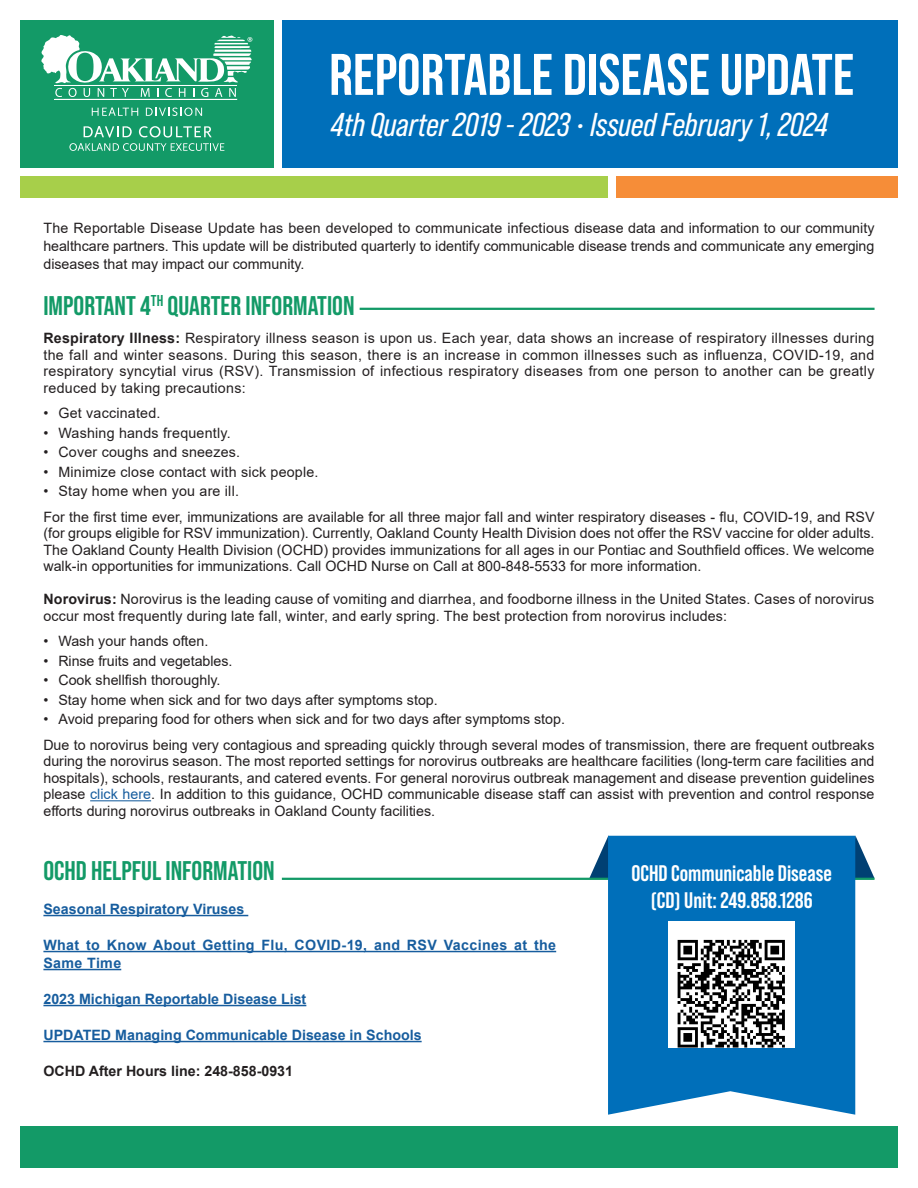
<style>
.page{position:relative;width:918px;height:1188px;background:#fff}
.page>*{position:absolute;margin:0;border:0;box-sizing:border-box;transform-origin:0 0}
.t1{font:58.5px "Bebas Neue";letter-spacing:.005em;color:#fff}
.t2{font:italic 33px "Bebas Neue Pro";color:#fff}
.t3{font:700 27px "Bebas Neue Pro";color:#139a67}
.t4{font:700 22.5px "Bebas Neue Pro";color:#fff}
.t5{font:14.25px/16.5px "Arial";letter-spacing:.01em;color:#231f20;text-align:justify}
.t6{font:700 14.25px "Arial";color:#175d9e}
.t7{font:700 14.25px/18px "Arial";letter-spacing:.025em;color:#175d9e}
.t8{font:700 14.25px "Arial";color:#231f20}
.s1{font-weight:700}
.s2{color:#175d9e}
</style>
<div class="page">
<svg style="left:851px;top:835px;width:24px;height:43px"></svg>
<svg style="left:589px;top:835px;width:24px;height:43px"></svg>
<div style="left:20px;top:1126px;width:878px;height:42px;background:#139a67"></div>
<div style="left:282px;top:20px;width:616px;height:148px;background:#006fba"></div>
<div style="left:20px;top:20px;width:254px;height:148px;background:#139a67"></div>
<div style="left:616px;top:176px;width:281px;height:22px;background:#f68d38"></div>
<div style="left:21px;top:176px;width:587px;height:22px;background:#a7cf4a"></div>
<hr style="left:55px;top:99px;width:182px;height:1px;background:#fff">
<svg style="left:41px;top:35px;width:211px;height:62px"></svg>
<svg style="left:92px;top:107px;width:46px;height:9px"></svg>
<svg style="left:146px;top:108px;width:56px;height:8px"></svg>
<svg style="left:69px;top:126px;width:155px;height:25px"></svg>
<hr style="left:360px;top:308px;width:515px;height:2px;background:#139a67">
<hr style="left:282px;top:878px;width:593px;height:2px;background:#139a67">
<hr style="left:90px;top:800px;width:61px;height:1px;background:#175d9e">
<hr style="left:43px;top:915px;width:205px;height:1px;background:#175d9e">
<hr style="left:43px;top:951px;width:513px;height:1px;background:#175d9e">
<hr style="left:43px;top:969px;width:78px;height:1px;background:#175d9e">
<hr style="left:43px;top:1005px;width:263px;height:1px;background:#175d9e">
<hr style="left:43px;top:1041px;width:379px;height:1px;background:#175d9e">
<svg style="left:608px;top:836px;width:247px;height:279px;background:#0f77be"></svg>
<img style="left:668px;top:922px;width:127px;height:126px">
<p class="t1" style="left:329px;top:43px;width:527px">REPORTABLE DISEASE UPDATE</p>
<p class="t2" style="left:331px;top:106px;width:499px">4th Quarter 2019 - 2023 • Issued February 1, 2024</p>
<p class="t5" style="left:43px;top:219px;width:833px;line-height:18px">The Reportable Disease Update has been developed to communicate infectious disease data and information to our community healthcare partners. This update will be distributed quarterly to identify communicable disease trends and communicate any emerging diseases that may impact our community.</p>
<p class="t3" style="left:43px;top:290px;width:313px">IMPORTANT 4<sup>TH</sup> QUARTER INFORMATION</p>
<p class="t5" style="left:43px;top:330px;width:833px"><span class="s1">Respiratory Illness:</span> Respiratory illness season is upon us. Each year, data shows an increase of respiratory illnesses during the fall and winter seasons. During this season, there is an increase in common illnesses such as influenza, COVID-19, and respiratory syncytial virus (RSV). Transmission of infectious respiratory diseases from one person to another can be greatly reduced by taking precautions:</p>
<p class="t5" style="left:43px;top:405px;width:119px">• Get vaccinated.</p>
<p class="t5" style="left:43px;top:424px;width:189px">• Washing hands frequently.</p>
<p class="t5" style="left:43px;top:444px;width:198px">• Cover coughs and sneezes.</p>
<p class="t5" style="left:43px;top:463px;width:277px">• Minimize close contact with sick people.</p>
<p class="t5" style="left:43px;top:483px;width:197px">• Stay home when you are ill.</p>
<p class="t5" style="left:43px;top:508px;width:833px">For the first time ever, immunizations are available for all three major fall and winter respiratory diseases - flu, COVID-19, and RSV (for groups eligible for RSV immunization). Currently, Oakland County Health Division does not offer the RSV vaccine for older adults.<br>The Oakland County Health Division (OCHD) provides immunizations for all ages in our Pontiac and Southfield offices. We welcome walk-in opportunities for immunizations. Call OCHD Nurse on Call at 800-848-5533 for more information.</p>
<p class="t5" style="left:43px;top:591px;width:832px"><span class="s1">Norovirus:</span> Norovirus is the leading cause of vomiting and diarrhea, and foodborne illness in the United States. Cases of norovirus occur most frequently during late fall, winter, and early spring. The best protection from norovirus includes:</p>
<p class="t5" style="left:43px;top:633px;width:166px">• Wash your hands often.</p>
<p class="t5" style="left:43px;top:652px;width:190px">• Rinse fruits and vegetables.</p>
<p class="t5" style="left:43px;top:672px;width:179px">• Cook shellfish thoroughly.</p>
<p class="t5" style="left:43px;top:691px;width:396px">• Stay home when sick and for two days after symptoms stop.</p>
<p class="t5" style="left:43px;top:711px;width:523px">• Avoid preparing food for others when sick and for two days after symptoms stop.</p>
<p class="t5" style="left:43px;top:736px;width:833px">Due to norovirus being very contagious and spreading quickly through several modes of transmission, there are frequent outbreaks during the norovirus season. The most reported settings for norovirus outbreaks are healthcare facilities (long-term care facilities and hospitals), schools, restaurants, and catered events. For general norovirus outbreak management and disease prevention guidelines please <span class="s2">click here</span>. In addition to this guidance, OCHD communicable disease staff can assist with prevention and control response efforts during norovirus outbreaks in Oakland County facilities.</p>
<p class="t3" style="left:43px;top:855px;width:233px">OCHD HELPFUL INFORMATION</p>
<p class="t6" style="left:43px;top:900px;width:202px">Seasonal Respiratory Viruses</p>
<p class="t7" style="left:43px;top:937px;width:514px">What to Know About Getting Flu, COVID-19, and RSV Vaccines at the<br>Same Time</p>
<p class="t6" style="left:43px;top:990px;width:264px">2023 Michigan Reportable Disease List</p>
<p class="t6" style="left:43px;top:1026px;width:380px">UPDATED Managing Communicable Disease in Schools</p>
<p class="t8" style="left:43px;top:1062px;width:251px">OCHD After Hours line: 248-858-0931</p>
<p class="t4" style="left:631px;top:860px;width:202px">OCHD Communicable Disease</p>
<p class="t4" style="left:651px;top:887px;width:163px">(CD) Unit: 249.858.1286</p>
</div>
